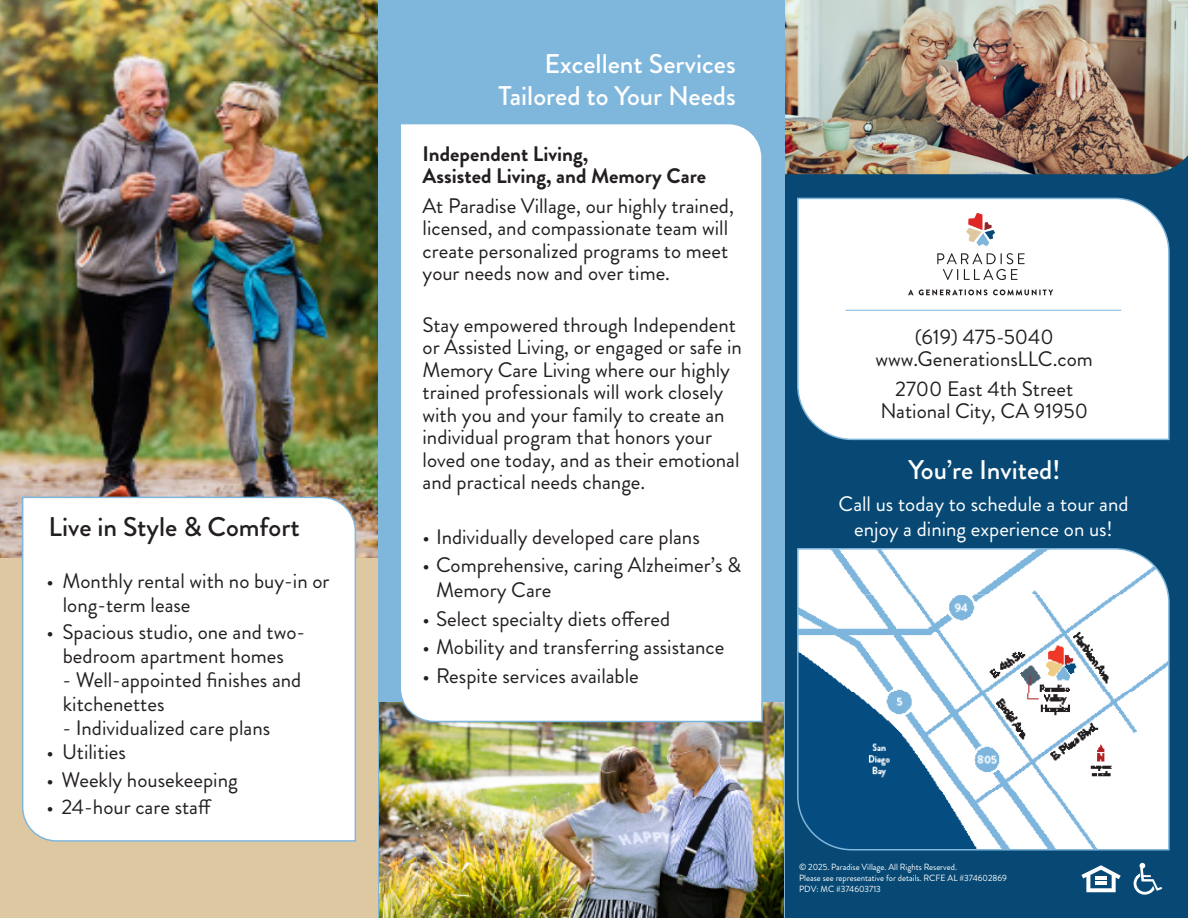
<style>
.page{position:relative;width:1188px;height:918px;background:#fff}
.page>*{position:absolute;margin:0;border:0;box-sizing:border-box;transform-origin:0 0}
.Sub_heads{font:500 27px/32.4px "Brandon Grotesque";color:#fff;text-align:right}
.Sub_heads-2{font:500 27px "Brandon Grotesque";color:#231f20}
.copy{font:21px/22.5px "Brandon Grotesque";color:#231f20}
.bullets{font:21px/24px "Brandon Grotesque";color:#231f20}
.t1{font:21px/25.2px "Brandon Grotesque";color:#fff;text-align:center}
.copy-2{font:700 21px/22.5px "Brandon Grotesque";color:#231f20}
.t2{font:9px/10.8px "Brandon Grotesque";color:#fff}
</style>
<div class="page">
<div style="left:783px;top:0;width:405px;height:918px;background:#074974"></div>
<img style="left:784px;top:0;width:404px;height:174px">
<img style="left:0;top:0;width:378px;height:558px">
<div style="left:0;top:558px;width:378px;height:360px;background:#dec8a1"></div>
<div style="left:21px;top:496px;width:336px;height:346px;background:#fff"></div>
<div style="left:378px;top:0;width:406px;height:918px;background:#7fb6dc"></div>
<img style="left:379px;top:702px;width:404px;height:216px">
<div style="left:399px;top:124px;width:365px;height:599px;background:#fff"></div>
<svg style="left:1081px;top:865px;width:40px;height:27px"></svg>
<svg style="left:1134px;top:863px;width:28px;height:32px"></svg>
<div style="left:797px;top:197px;width:373px;height:244px;background:#fff"></div>
<hr style="left:846px;top:310px;width:275px;height:1px;background:#7fb6dc">
<svg style="left:937px;top:253px;width:88px;height:27px"></svg>
<svg style="left:908px;top:289px;width:145px;height:6px"></svg>
<svg style="left:966px;top:213px;width:29px;height:33px"></svg>
<svg style="left:797px;top:548px;width:373px;height:303px"></svg>
<p class="Sub_heads-2" style="left:49px;top:508px;width:253px">Live in Style &amp; Comfort</p>
<p class="bullets" style="left:63px;top:569px;width:268px;text-indent:-16px">• Monthly rental with no buy-in or long-term lease</p>
<p class="bullets" style="left:47px;top:621px;width:260px;text-align:center">• Spacious studio, one and two&shy;bedroom apartment homes</p>
<p class="bullets" style="left:63px;top:669px;width:240px">- Well-appointed finishes and kitchenettes</p>
<p class="bullets" style="left:63px;top:717px;width:209px">- Individualized care plans</p>
<p class="copy" style="left:47px;top:741px;width:81px">• Utilities</p>
<p class="copy" style="left:47px;top:769px;width:193px">• Weekly housekeeping</p>
<p class="copy" style="left:47px;top:796px;width:167px">• 24-hour care staff</p>
<p class="Sub_heads" style="left:499px;top:48px;width:239px">Excellent Services<br>Tailored to Your Needs</p>
<p class="copy-2" style="left:423px;top:143px;width:285px">Independent Living,<br>Assisted Living, and Memory Care</p>
<p class="copy" style="left:423px;top:194px;width:313px">At Paradise Village, our highly trained, licensed, and compassionate team will create personalized programs to meet your needs now and over time.</p>
<p class="copy" style="left:423px;top:314px;width:321px">Stay empowered through Independent or Assisted Living, or engaged or safe in Memory Care Living where our highly trained professionals will work closely with you and your family to create an individual program that honors your loved one today, and as their emotional and practical needs change.</p>
<p class="bullets" style="left:423px;top:525px;width:279px">• Individually developed care plans</p>
<p class="bullets" style="left:436px;top:553px;width:307px;line-height:25.2px;text-indent:-14px">• Comprehensive, caring Alzheimer’s &amp;<br>Memory Care</p>
<p class="bullets" style="left:423px;top:607px;width:249px">• Select specialty diets offered</p>
<p class="bullets" style="left:423px;top:635px;width:303px">• Mobility and transferring assistance</p>
<p class="bullets" style="left:423px;top:664px;width:218px">• Respite services available</p>
<p class="copy" style="left:876px;top:326px;width:219px;text-align:center">(619) 475-5040 www.GenerationsLLC.com</p>
<p class="copy" style="left:895px;top:378px;width:180px">2700 East 4th Street</p>
<p class="copy" style="left:880px;top:400px;width:209px">National City, CA 91950</p>
<p class="Sub_heads" style="left:908px;top:454px;width:153px">You’re Invited!</p>
<p class="t1" style="left:839px;top:491px;width:291px">Call us today to schedule a tour and enjoy a dining experience on us!</p>
<p class="t2" style="left:799px;top:862px;width:209px">© 2025. Paradise Village. All Rights Reserved.<br>Please see representative for details. RCFE AL #374602869</p>
<p class="t2" style="left:799px;top:884px;width:83px">PDV: MC #374603713</p>
</div>
